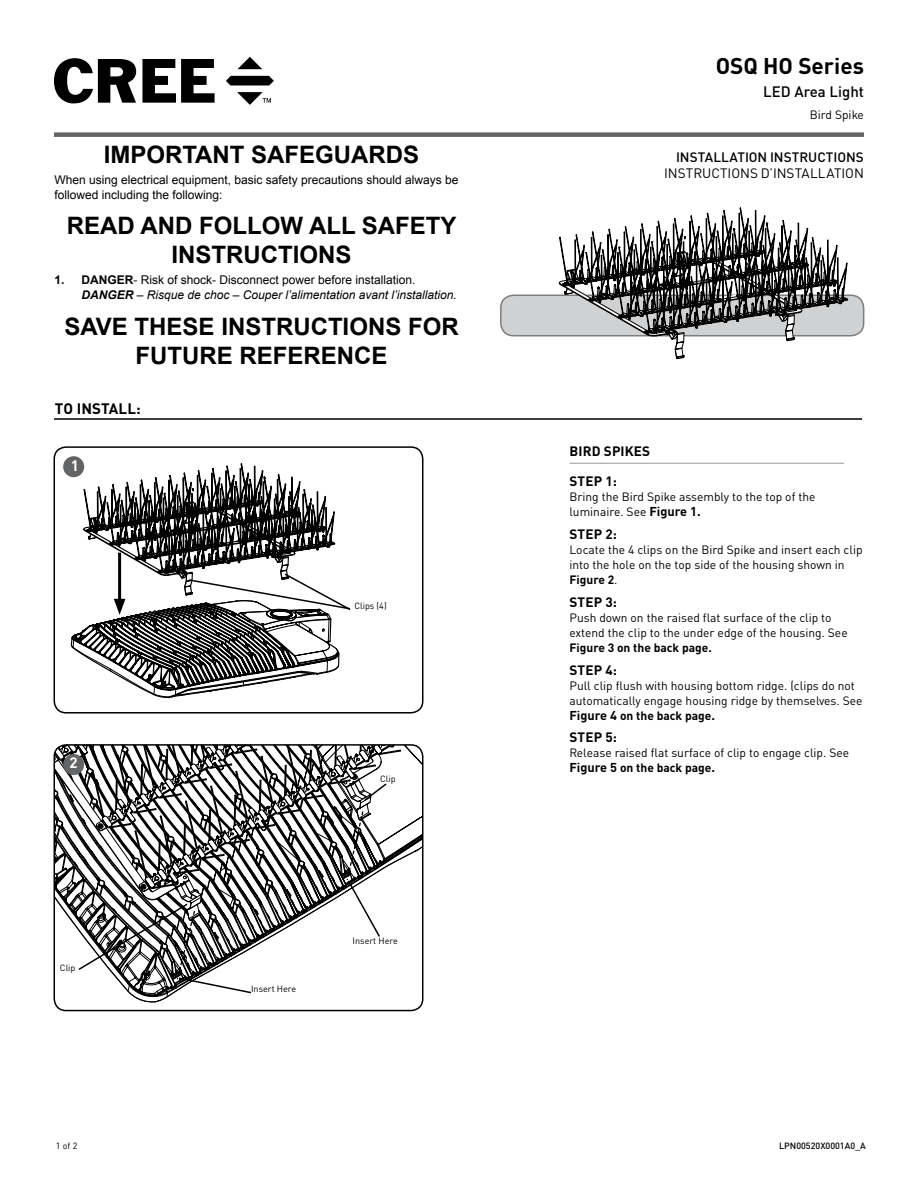
<style>
.page{position:relative;width:918px;height:1188px;background:#fff}
.page>*{position:absolute;margin:0;border:0;box-sizing:border-box;transform-origin:0 0}
.t1{font:700 24px/28.8px "Arial";color:#000;text-align:center}
.t2{font:700 22.5px "DINOT";color:#000}
.t3{font:500 15px "DINOT";color:#000}
.t4{font:700 15px "DINOT";letter-spacing:.01em;color:#000}
.t5{font:700 15px "DINOT";color:#fff}
.t6{font:700 13.5px/29.7px "DINOT";letter-spacing:.01em;color:#000}
.t7{font:13.5px "DINOT";letter-spacing:.005em;color:#000}
.t8{font:500 13.5px "DINOT";letter-spacing:.005em;color:#000}
.t9{font:12px/15px "DINOT";color:#000}
.t10{font:italic 12px/15px "Arial";color:#000}
.t11{font:12px/14.4px "Arial";color:#000}
.t12{font:700 12px "DINOT";color:#000}
.t13{font:9px "DINOT";color:#000}
.t14{font:500 9px "DINOT";color:#000}
.s1{font-weight:700;font-style:normal}
.s2{font-style:normal}
.s3{font-weight:700}
.s4{font-weight:700;font-size:12.75px}
</style>
<div class="page">
<div style="left:54px;top:132px;width:810px;height:5px;background:#636466"></div>
<svg style="left:237px;top:57px;width:25px;height:12px"></svg>
<svg style="left:226px;top:76px;width:48px;height:9px"></svg>
<svg style="left:54px;top:58px;width:82px;height:45px"></svg>
<svg style="left:142px;top:59px;width:73px;height:44px"></svg>
<svg style="left:237px;top:92px;width:34px;height:13px"></svg>
<hr style="left:54px;top:418px;width:808px;height:2px;background:#000">
<div style="left:501px;top:295px;width:363px;height:41px;background:#d0d1d2;border-radius:13px"></div>
<div style="left:500px;top:295px;width:364px;height:41px;border:2px solid #000;border-radius:13px"></div>
<svg style="left:559px;top:132px;width:299px;height:227px"></svg>
<hr style="left:569px;top:463px;width:275px;height:1px;background:#a3a5a8">
<svg style="left:54px;top:447px;width:298px;height:266px"></svg>
<svg style="left:54px;top:745px;width:369px;height:266px"></svg>
<h1 class="t1" style="left:104px;top:141px;width:317px">IMPORTANT SAFEGUARDS</h1>
<p class="t11" style="left:54px;top:173px;width:406px">When using electrical equipment, basic safety precautions should always be followed including the following:</p>
<h1 class="t1" style="left:67px;top:212px;width:391px">READ AND FOLLOW ALL SAFETY<br>INSTRUCTIONS</h1>
<p class="t10" style="left:81px;top:273px;width:377px;text-indent:-27px"><span class="s1">1. DANGER</span><span class="s2">- Risk of shock- Disconnect power before installation.<br></span><span class="s3">DANGER</span> – Risque de choc – Couper l’alimentation avant l’installation.</p>
<h1 class="t1" style="left:64px;top:313px;width:396px">SAVE THESE INSTRUCTIONS FOR<br>FUTURE REFERENCE</h1>
<p class="t4" style="left:55px;top:399px;width:87px">TO INSTALL:</p>
<p class="t5" style="left:71px;top:455px;width:10px">1</p>
<p class="t5" style="left:69px;top:753px;width:10px">2</p>
<p class="t13" style="left:60px;top:962px;width:17px">Clip</p>
<p class="t13" style="left:354px;top:600px;width:34px">Clips (4)</p>
<p class="t13" style="left:380px;top:773px;width:17px">Clip</p>
<p class="t13" style="left:251px;top:983px;width:47px">Insert Here</p>
<p class="t13" style="left:353px;top:935px;width:47px">Insert Here</p>
<h2 class="t2" style="left:716px;top:51px;width:150px">OSQ HO Series</h2>
<p class="t3" style="left:763px;top:82px;width:102px">LED Area Light</p>
<p class="t9" style="left:810px;top:107px;width:56px">Bird Spike</p>
<p class="t8" style="left:676px;top:148px;width:189px">INSTALLATION INSTRUCTIONS</p>
<p class="t7" style="left:664px;top:164px;width:201px">INSTRUCTIONS D’INSTALLATION</p>
<p class="t6" style="left:570px;top:436px;width:82px">BIRD SPIKES<br>STEP 1:</p>
<p class="t9" style="left:569px;top:489px;width:248px">Bring the Bird Spike assembly to the top of the luminaire. See <span class="s4">Figure 1.</span></p>
<p class="t6" style="left:570px;top:518px;width:49px">STEP 2:</p>
<p class="t9" style="left:569px;top:542px;width:295px">Locate the 4 clips on the Bird Spike and insert each clip into the hole on the top side of the housing shown in<br><span class="s3">Figure 2</span>.</p>
<p class="t6" style="left:570px;top:586px;width:49px">STEP 3:</p>
<p class="t9" style="left:569px;top:610px;width:280px">Push down on the raised flat surface of the clip to extend the clip to the under edge of the housing. See</p>
<p class="t12" style="left:569px;top:639px;width:144px">Figure 3 on the back page.</p>
<p class="t6" style="left:570px;top:654px;width:49px">STEP 4:</p>
<p class="t9" style="left:569px;top:677px;width:295px">Pull clip flush with housing bottom ridge. (clips do not automatically engage housing ridge by themselves. See<br><span class="s4">Figure 4</span> <span class="s3">on the back page</span><span class="s4">.</span></p>
<p class="t6" style="left:570px;top:722px;width:49px">STEP 5:</p>
<p class="t9" style="left:569px;top:745px;width:281px">Release raised flat surface of clip to engage clip. See<br><span class="s4">Figure 5</span> <span class="s3">on the back page</span><span class="s4">.</span></p>
<p class="t13" style="left:56px;top:1140px;width:23px">1 of 2</p>
<p class="t14" style="left:779px;top:1140px;width:88px">LPN00520X0001A0_A</p>
</div>
